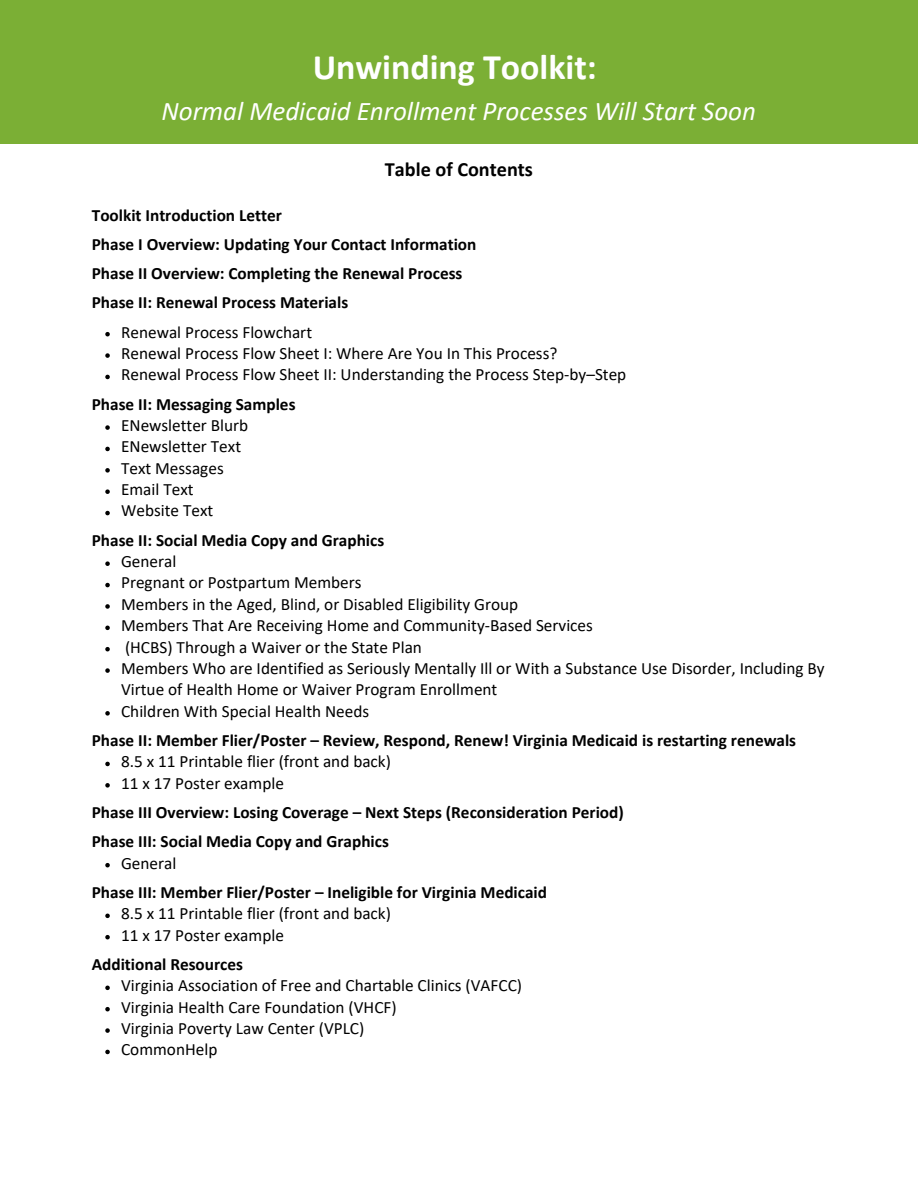
<style>
.page{position:relative;width:918px;height:1188px;background:#fff}
.page>*{position:absolute;margin:0;border:0;box-sizing:border-box;transform-origin:0 0}
.t1{font:700 36px "Calibri";color:#fff}
.t2{font:italic 27px "Calibri";color:#fff}
.t3{font:700 20.25px "Calibri";color:#000}
.t4{font:17.25px/21.3px "Calibri";color:#000}
.t5{font:700 17.25px "Calibri";color:#000}
</style>
<div class="page">
<svg style="left:105px;top:332px;width:5px;height:4px"></svg>
<svg style="left:105px;top:353px;width:5px;height:5px"></svg>
<svg style="left:105px;top:375px;width:5px;height:4px"></svg>
<svg style="left:105px;top:425px;width:5px;height:5px"></svg>
<svg style="left:105px;top:447px;width:5px;height:4px"></svg>
<svg style="left:105px;top:468px;width:5px;height:5px"></svg>
<svg style="left:105px;top:489px;width:5px;height:5px"></svg>
<svg style="left:105px;top:511px;width:5px;height:4px"></svg>
<svg style="left:105px;top:561px;width:5px;height:5px"></svg>
<svg style="left:105px;top:583px;width:5px;height:4px"></svg>
<svg style="left:105px;top:604px;width:5px;height:5px"></svg>
<svg style="left:105px;top:626px;width:5px;height:4px"></svg>
<svg style="left:105px;top:647px;width:5px;height:4px"></svg>
<svg style="left:105px;top:668px;width:5px;height:5px"></svg>
<svg style="left:105px;top:711px;width:5px;height:5px"></svg>
<svg style="left:105px;top:762px;width:5px;height:4px"></svg>
<svg style="left:105px;top:783px;width:5px;height:5px"></svg>
<svg style="left:105px;top:863px;width:5px;height:4px"></svg>
<svg style="left:105px;top:914px;width:5px;height:4px"></svg>
<svg style="left:105px;top:935px;width:5px;height:4px"></svg>
<svg style="left:105px;top:986px;width:5px;height:4px"></svg>
<svg style="left:105px;top:1007px;width:5px;height:4px"></svg>
<svg style="left:105px;top:1028px;width:5px;height:5px"></svg>
<svg style="left:105px;top:1050px;width:5px;height:4px"></svg>
<div style="left:1px;top:0;width:917px;height:143px;background:#7baf35"></div>
<p class="t1" style="left:313px;top:52px;width:286px">Unwinding Toolkit:</p>
<p class="t2" style="left:161px;top:100px;width:596px">Normal Medicaid Enrollment Processes Will Start Soon</p>
<p class="t3" style="left:385px;top:160px;width:150px">Table of Contents</p>
<p class="t5" style="left:92px;top:208px;width:192px">Toolkit Introduction Letter</p>
<p class="t5" style="left:92px;top:237px;width:386px">Phase I Overview: Updating Your Contact Information</p>
<p class="t5" style="left:92px;top:266px;width:372px">Phase II Overview: Completing the Renewal Process</p>
<p class="t5" style="left:92px;top:295px;width:258px">Phase II: Renewal Process Materials</p>
<p class="t4" style="left:121px;top:323px;width:192px">Renewal Process Flowchart</p>
<p class="t4" style="left:121px;top:344px;width:438px">Renewal Process Flow Sheet I: Where Are You In This Process?</p>
<p class="t4" style="left:121px;top:365px;width:507px">Renewal Process Flow Sheet II: Understanding the Process Step-by–Step</p>
<p class="t4" style="left:121px;top:416px;width:129px">ENewsletter Blurb</p>
<p class="t4" style="left:121px;top:437px;width:121px">ENewsletter Text</p>
<p class="t4" style="left:121px;top:459px;width:104px">Text Messages</p>
<p class="t4" style="left:121px;top:480px;width:74px">Email Text</p>
<p class="t4" style="left:121px;top:501px;width:94px">Website Text</p>
<p class="t4" style="left:121px;top:552px;width:57px">General</p>
<p class="t4" style="left:121px;top:573px;width:242px">Pregnant or Postpartum Members</p>
<p class="t4" style="left:121px;top:595px;width:399px">Members in the Aged, Blind, or Disabled Eligibility Group</p>
<p class="t4" style="left:121px;top:616px;width:473px">Members That Are Receiving Home and Community-Based Services</p>
<p class="t4" style="left:125px;top:638px;width:299px">(HCBS) Through a Waiver or the State Plan</p>
<p class="t4" style="left:121px;top:659px;width:705px">Members Who are Identified as Seriously Mentally Ill or With a Substance Use Disorder, Including By<br>Virtue of Health Home or Waiver Program Enrollment</p>
<p class="t4" style="left:121px;top:702px;width:250px">Children With Special Health Needs</p>
<p class="t4" style="left:121px;top:752px;width:271px">8.5 x 11 Printable flier (front and back)</p>
<p class="t4" style="left:121px;top:774px;width:164px">11 x 17 Poster example</p>
<p class="t5" style="left:92px;top:397px;width:205px">Phase II: Messaging Samples</p>
<p class="t5" style="left:92px;top:533px;width:294px">Phase II: Social Media Copy and Graphics</p>
<p class="t5" style="left:92px;top:733px;width:706px">Phase II: Member Flier/Poster – Review, Respond, Renew! Virginia Medicaid is restarting renewals</p>
<p class="t5" style="left:92px;top:805px;width:534px">Phase III Overview: Losing Coverage – Next Steps (Reconsideration Period)</p>
<p class="t5" style="left:92px;top:834px;width:299px">Phase III: Social Media Copy and Graphics</p>
<p class="t5" style="left:92px;top:885px;width:457px">Phase III: Member Flier/Poster – Ineligible for Virginia Medicaid</p>
<p class="t4" style="left:121px;top:854px;width:57px">General</p>
<p class="t4" style="left:121px;top:904px;width:271px">8.5 x 11 Printable flier (front and back)</p>
<p class="t4" style="left:121px;top:926px;width:164px">11 x 17 Poster example</p>
<p class="t4" style="left:121px;top:976px;width:403px">Virginia Association of Free and Chartable Clinics (VAFCC)</p>
<p class="t4" style="left:121px;top:998px;width:277px">Virginia Health Care Foundation (VHCF)</p>
<p class="t4" style="left:121px;top:1019px;width:245px">Virginia Poverty Law Center (VPLC)</p>
<p class="t4" style="left:121px;top:1040px;width:98px">CommonHelp</p>
<p class="t5" style="left:92px;top:957px;width:153px">Additional Resources</p>
</div>
